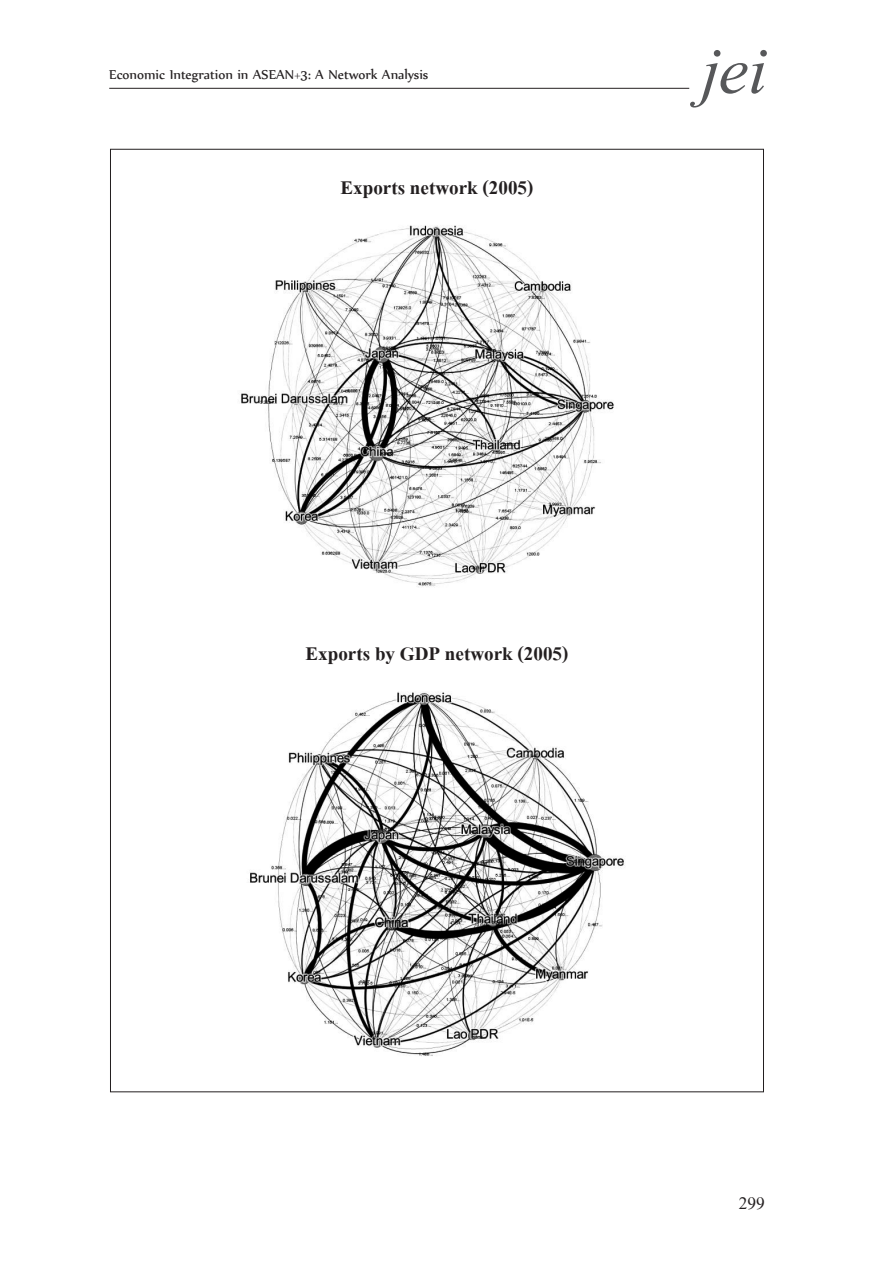
<style>
.page{position:relative;width:874px;height:1270px;background:#fff}
.page>*{position:absolute;margin:0;border:0;box-sizing:border-box;transform-origin:0 0}
.t1{font:84px "Vijaya";color:#57585a}
.t2{font:700 28.88px "Angsana New";color:#231f20}
.t3{font:26.25px "Angsana New";color:#231f20}
.t4{font:15.75px "Nyala";color:#231f20}
</style>
<div class="page">
<hr style="left:109px;top:88px;width:580px;height:1px;background:#231f20">
<img style="left:241px;top:225px;width:373px;height:362px">
<img style="left:250px;top:691px;width:375px;height:365px">
<p class="t4" style="left:109px;top:65px;width:320px">Economic Integration in ASEAN+3: A Network Analysis</p>
<h2 class="t2" style="left:340px;top:165px;width:194px">Exports network (2005)</h2>
<h1 class="t1" style="left:701px;top:4px;width:67px">jei</h1>
<h2 class="t2" style="left:305px;top:631px;width:264px">Exports by GDP network (2005)</h2>
<h3 class="t3" style="left:738px;top:1185px;width:27px">299</h3>
</div>
